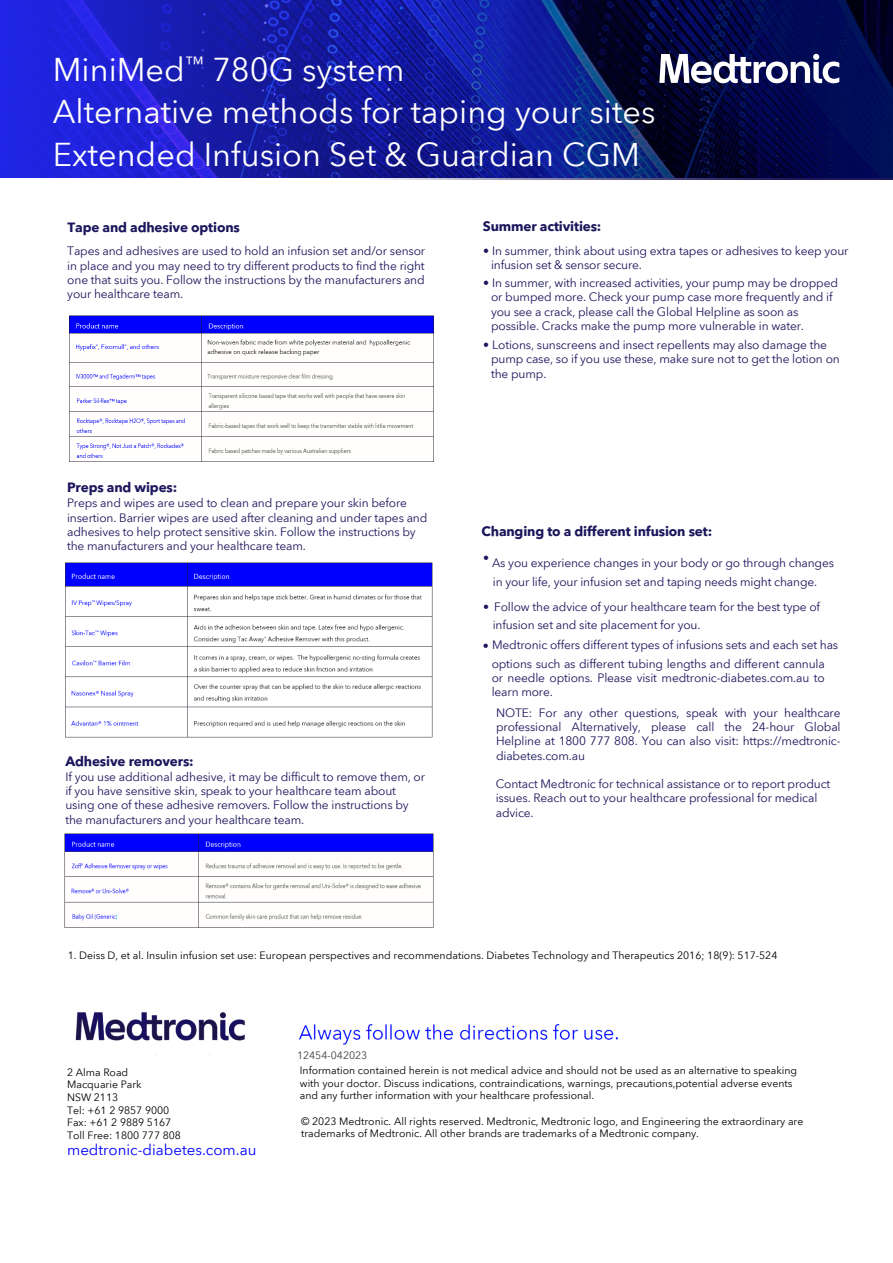
<style>
.page{position:relative;width:893px;height:1263px;background:#fff}
.page>*{position:absolute;margin:0;border:0;box-sizing:border-box;transform-origin:0 0}
.t1{font:32.55px/42.3px "Avenir Next World";color:#fff}
.t2{font:32.55px "Avenir Next World";color:#fff}
.t3{font:15px "Avenir Next World";color:#00f}
.t4{font:700 13.5px "Avenir Next World";letter-spacing:-.01em;color:#1c165c}
.t5{font:12px/14.4px "Avenir Next World";letter-spacing:-.015em;color:#1c165c}
.t6{font:10.5px/12.6px "Avenir Next World";color:#000}
.t7{font:10.5px "Avenir Next World";color:#404040}
.s1{font-style:inherit}
</style>
<div class="page">
<svg style="left:0;top:0;width:348px;height:177px;background:#1b1fbe"></svg>
<svg style="left:348px;top:0;width:545px;height:180px;background:#0a146e"></svg>
<svg style="left:659px;top:54px;width:180px;height:29px"></svg>
<img style="left:65px;top:562px;width:368px;height:176px">
<img style="left:64px;top:833px;width:370px;height:95px">
<img style="left:69px;top:315px;width:365px;height:147px">
<img style="left:75px;top:1012px;width:544px;height:43px">
<h1 class="t1" style="left:53px;top:49px;width:604px">MiniMed<sup>™</sup> 780G system<br>Alternative methods for taping your sites</h1>
<h1 class="t2" style="left:53px;top:128px;width:589px">Extended Infusion Set &amp; Guardian CGM</h1>
<p class="t4" style="left:68px;top:219px;width:174px">Tape and adhesive options</p>
<p class="t5" style="left:67px;top:244px;width:359px;text-align:justify">Tapes and adhesives <span class="s1">are</span> used to hold an infusion set <span class="s1">and/or sensor </span>in place and you may need to try different products to find the right one that suits you. Follow the instructions by the manufacturers and your healthcare team.</p>
<p class="t4" style="left:67px;top:479px;width:112px">Preps and wipes:</p>
<p class="t5" style="left:67px;top:496px;width:362px">Preps and wipes are used to clean and prepare your skin before insertion. Barrier wipes are used after cleaning and under tapes and adhesives to help protect sensitive skin. Follow the instructions by the manufacturers and your healthcare team.</p>
<p class="t4" style="left:65px;top:753px;width:130px">Adhesive removers:</p>
<p class="t5" style="left:65px;top:769px;width:361px">If you use additional adhesive, it may be difficult to remove them, or if you have sensitive skin, speak to your hea<span class="s1">l</span>thcare team about using <span class="s1">one</span> of these adhesive removers. Follow the instructions by the manufacturers and your healthcare team.</p>
<p class="t4" style="left:483px;top:219px;width:120px">Summer activities:</p>
<p class="t5" style="left:491px;top:243px;width:359px;text-indent:-8px">• In summer, think about using extra tapes or adhesives to keep your <span class="s1">infusion</span> set <span class="s1">&amp; sensor</span> secure.</p>
<p class="t5" style="left:491px;top:276px;width:348px;text-indent:-8px">• In summer, with increased ac<span class="s1">ti</span>vities, your pump may be dropped or bumped more. Check you<span class="s1">r</span> pump case more frequently and if you see a crack, please call the Global Helpline as soon as possible. Crack<span class="s1">s</span> make the pump more vulnerable in water.</p>
<p class="t5" style="left:491px;top:337px;width:350px;text-indent:-8px">• Lotions, sunscreens and insect repell<span class="s1">e</span>nts may also damage the pump case, so if you use these, make sure not to get the <span class="s1">lotion</span> on the pump.</p>
<p class="t4" style="left:482px;top:524px;width:232px">Changing to a different infusion set:</p>
<p class="t5" style="left:493px;top:553px;width:343px;line-height:19px;text-indent:-10px">• As you experience changes in your body or go through changes in your life, your infusion set and taping needs might change.</p>
<p class="t5" style="left:493px;top:598px;width:329px;line-height:18.3px;text-indent:-9px">• Follow the advice of your healthcare team for the best type of infusion set and site placement for you.</p>
<p class="t5" style="left:483px;top:635px;width:357px;line-height:18.9px;text-align:center">• Medtronic offers different types of infusions sets and each set has options such as different tubing lengths and different cannula</p>
<p class="t5" style="left:492px;top:671px;width:335px">or needle options. Please visit medtronic-diabetes.com.au to learn more.</p>
<p class="t5" style="left:496px;top:705px;width:346px;text-align:justify">NOTE: For any other questions, speak with your healthcare professional Alternatively, please call the 24-hour Global Helpline at 1800 777 808. You can also visit: https://medtronic&shy;diabetes.com.au</p>
<p class="t5" style="left:496px;top:777px;width:336px">Contact Medtronic for technical assistance or to report product issues. Reach out to your healthcare professional for medical advice.</p>
<p class="t6" style="left:68px;top:949px;width:711px">1. Deiss D, et al. Insulin infusion set use: European perspectives and recommendations. Diabetes Technology and Therapeutics 2016; 18(9): 517-524</p>
<p class="t6" style="left:67px;top:1066px;width:115px">2 Alma Road<br>Macquarie Park<br>NSW 2113<br>Tel: +61 2 9857 9000<br>Fax: +61 2 9889 5167<br>Toll Free: 1800 777 808</p>
<p class="t3" style="left:67px;top:1137px;width:191px">medtronic-diabetes.com.au</p>
<p class="t7" style="left:297px;top:1047px;width:72px">12454-042023</p>
<p class="t6" style="left:300px;top:1064px;width:499px">Information contained herein is not medical advice and should not be used as an alternative to speaking with your doctor. Discuss indications, contraindications, warnings, precautions,potential adverse events and any further information with your healthcare professional.</p>
<p class="t6" style="left:301px;top:1115px;width:504px">© 2023 Medtronic. All rights reserved. Medtronic, Medtronic logo, and Engineering the extraordinary are trademarks of Medtronic. All other brands are trademarks of a Medtronic company.</p>
</div>
